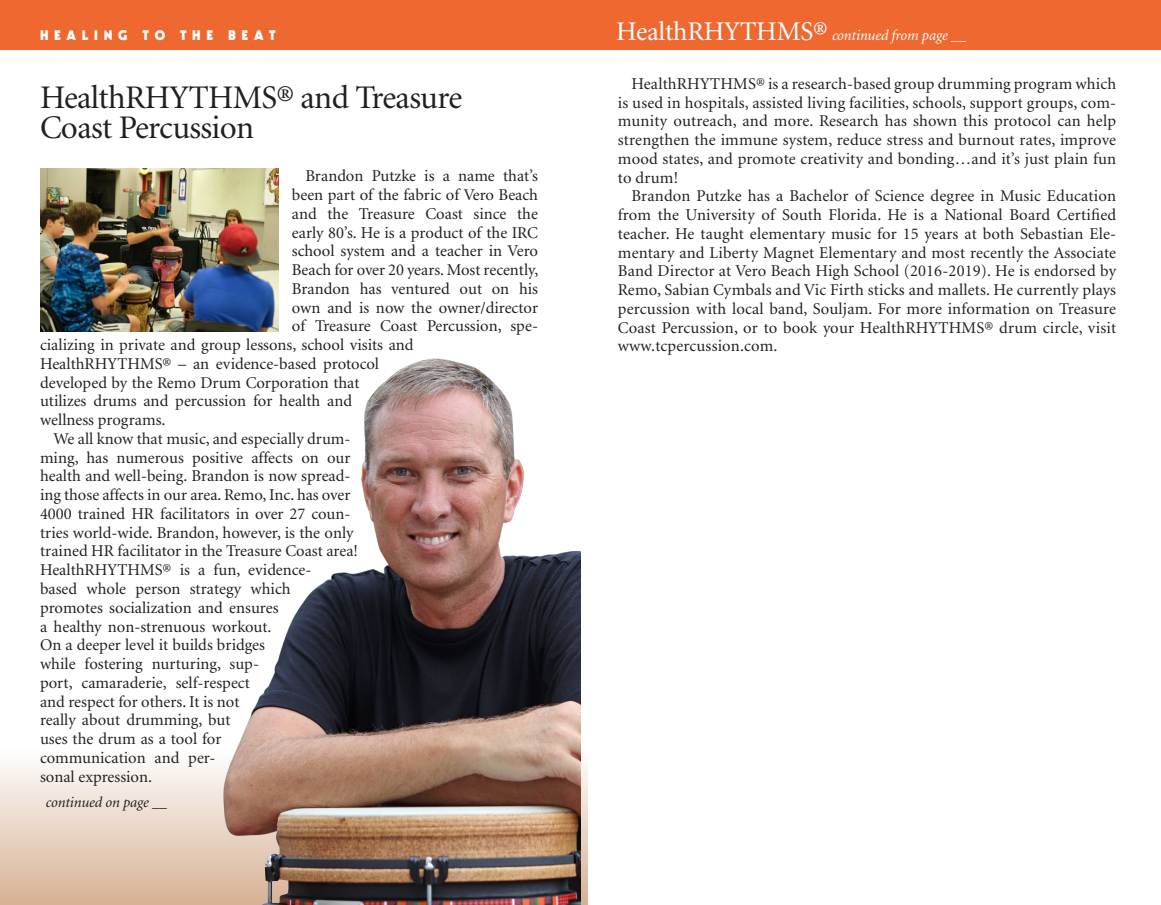
<style>
.page{position:relative;width:1161px;height:905px;background:#fff}
.page>*{position:absolute;margin:0;border:0;box-sizing:border-box;transform-origin:0 0}
.t1{font:33px/30px "Minion";letter-spacing:-.02em;color:#231f20}
.t2{font:16.5px/18.8px "Minion";color:#231f20;text-align:justify}
.t3{font:italic 15px "Minion";letter-spacing:-.01em;color:#fff}
.t4{font:italic 15px "Minion";letter-spacing:-.01em;color:#231f20}
.t5{font:900 13.5px "Kabel";letter-spacing:.42em;color:#fff}
.s1{font-style:normal;font-size:27px}
</style>
<div class="page">
<div style="left:0;top:750px;width:588px;height:154px;background:linear-gradient(to bottom,#fdfdfc,#d5b093)"></div>
<div style="left:0;top:0;width:1161px;height:49px;background:#ef6830"></div>
<img style="left:40px;top:169px;width:238px;height:162px">
<img style="left:190px;top:308px;width:390px;height:596px">
<p class="t5" style="left:40px;top:26px;width:237px">HEALING TO THE BEAT</p>
<p class="t1" style="left:40px;top:83px;width:424px">HealthRHYTHMS® and Treasure<br>Coast Percussion</p>
<p class="t2" style="left:305px;top:167px;width:234px">Brandon Putzke is a name that’s</p>
<p class="t2" style="left:292px;top:186px;width:248px">been part of the fabric of Vero Beach</p>
<p class="t2" style="left:292px;top:205px;width:248px">and the Treasure Coast since the</p>
<p class="t2" style="left:292px;top:223px;width:248px">early 80’s. He is a product of the IRC</p>
<p class="t2" style="left:292px;top:242px;width:248px">school system and a teacher in Vero</p>
<p class="t2" style="left:292px;top:261px;width:248px">Beach for over 20 years. Most recently,</p>
<p class="t2" style="left:292px;top:280px;width:248px">Brandon has ventured out on his</p>
<p class="t2" style="left:292px;top:298px;width:248px">own and is now the owner/director</p>
<p class="t2" style="left:292px;top:317px;width:248px">of Treasure Coast Percussion, spe-</p>
<p class="t2" style="left:40px;top:336px;width:375px">cializing in private and group lessons, school visits and</p>
<p class="t2" style="left:40px;top:355px;width:341px">HealthRHYTHMS® – an evidence-based protocol</p>
<p class="t2" style="left:40px;top:373px;width:321px">developed by the Remo Drum Corporation that</p>
<p class="t2" style="left:40px;top:392px;width:313px">utilizes drums and percussion for health and</p>
<p class="t2" style="left:40px;top:411px;width:127px">wellness programs.</p>
<p class="t2" style="left:40px;top:430px;width:319px;text-align:left;text-indent:14px">We all know that music, and especially drum&shy;ming, has numerous positive affects on our health and well-being. Brandon is now spread&shy;ing those affects in our area. Remo, Inc. has over 4000 trained HR facilitators in over 27 coun&shy;tries world-wide. Brandon, however, is the only trained HR facilitator in the Treasure Coast area!<br>HealthRHYTHMS® is a fun, evidence-<br>based whole person strategy which<br>promotes socialization and ensures<br>a healthy non-strenuous workout.<br>On a deeper level it builds bridges<br>while fostering nurturing, sup-<br>port, camaraderie, self-respect<br>and respect for others. It is not<br>really about drumming, but<br>uses the drum as a tool for<br>communication and per-<br>sonal expression.</p>
<p class="t4" style="left:46px;top:795px;width:123px">continued on page __</p>
<p class="t3" style="left:616px;top:27px;width:351px"><span class="s1">HealthRHYTHMS®</span> continued from page __</p>
<p class="t2" style="left:618px;top:75px;width:500px;text-indent:14px">HealthRHYTHMS® is a research-based group drumming program which is used in hospitals, assisted living facilities, schools, support groups, com&shy;munity outreach, and more. Research has shown this protocol can help strengthen the immune system, reduce stress and burnout rates, improve mood states, and promote creativity and bonding…and it’s just plain fun to drum!</p>
<p class="t2" style="left:618px;top:187px;width:500px;text-indent:14px">Brandon Putzke has a Bachelor of Science degree in Music Education from the University of South Florida. He is a National Board Certified teacher. He taught elementary music for 15 years at both Sebastian Ele&shy;mentary and Liberty Magnet Elementary and most recently the Associate Band Director at Vero Beach High School (2016-2019). He is endorsed by Remo, Sabian Cymbals and Vic Firth sticks and mallets. He currently plays percussion with local band, Souljam. For more information on Treasure Coast Percussion, or to book your HealthRHYTHMS® drum circle, visit www.tcpercussion.com.</p>
</div>
